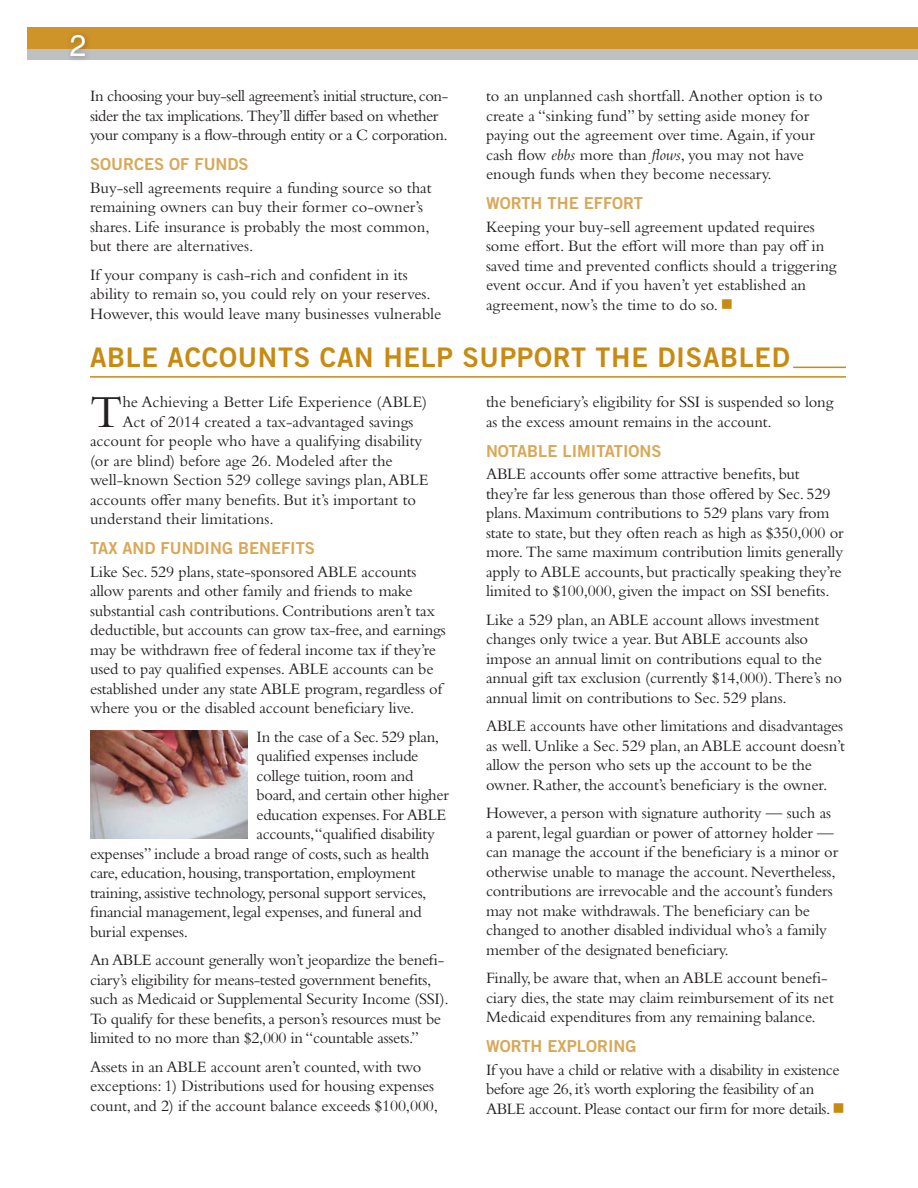
<style>
.page{position:relative;width:918px;height:1188px;background:#fff}
.page>*{position:absolute;margin:0;border:0;box-sizing:border-box;transform-origin:0 0}
.t1{font:47.85px "Bembo Std";color:#231f20}
.t2{font:30px "Helvetica LT Std";color:#fff}
.t3{font:27px "Trade Gothic LT Std Bd 2";letter-spacing:.025em;color:#c88a11}
.t4{font:16.5px/19.5px "Bembo Std";letter-spacing:-.01em;color:#231f20}
.t5{font:16.5px/19.5px "Bembo Std";letter-spacing:-.03em;color:#231f20}
.t6{font:16.5px "Trade Gothic LT Std Bd 2";color:#d9a757}
.s1{font-style:italic}
</style>
<div class="page">
<div style="left:27px;top:44px;width:891px;height:16px;background:#bec0c2"></div>
<div style="left:27px;top:27px;width:891px;height:22px;background:#ce9329"></div>
<hr style="left:793px;top:367px;width:53px;height:1px;background:#c88a11">
<hr style="left:90px;top:376px;width:756px;height:2px;background:#c88a11">
<img style="left:90px;top:730px;width:157px;height:108px">
<h2 class="t2" style="left:70px;top:28px;width:18px">2</h2>
<p class="t5" style="left:90px;top:88px;width:360px">In choosing your buy-sell agreement’s initial structure, con&shy;sider the tax implications. They’ll differ based on whether your company is a flow-through entity or a C corporation.</p>
<p class="t6" style="left:90px;top:155px;width:160px">SOURCES OF FUNDS</p>
<p class="t4" style="left:90px;top:179px;width:343px">Buy-sell agreements require a funding source so that remaining owners can buy their former co-owner’s shares. Life insurance is probably the most common, but there are alternatives.</p>
<p class="t4" style="left:90px;top:266px;width:353px">If your company is cash-rich and confident in its ability to remain so, you could rely on your reserves.<br>However, this would leave many businesses vulnerable</p>
<p class="t4" style="left:486px;top:88px;width:338px">to an unplanned cash shortfall. Another option is to create a “sinking fund” by setting aside money for paying out the agreement over time. Again, if your cash flow <span class="s1">ebbs</span> more than <span class="s1">flows</span>, you may not have enough funds when they become necessary.</p>
<p class="t6" style="left:486px;top:194px;width:159px">WORTH THE EFFORT</p>
<p class="t4" style="left:486px;top:218px;width:352px">Keeping your buy-sell agreement updated requires some effort. But the effort will more than pay off in saved time and prevented conflicts should a triggering event occur. And if you haven’t yet established an agreement, now’s the time to do so.</p>
<h3 class="t3" style="left:90px;top:342px;width:701px">ABLE ACCOUNTS CAN HELP SUPPORT THE DISABLED</h3>
<h1 class="t1" style="left:90px;top:393px;width:34px">T</h1>
<p class="t4" style="left:122px;top:394px;width:306px">he Achieving a Better Life Experience (ABLE)</p>
<p class="t4" style="left:122px;top:413px;width:293px">Act of 2014 created a tax-advantaged savings</p>
<p class="t4" style="left:90px;top:433px;width:334px">account for people who have a qualifying disability</p>
<p class="t4" style="left:90px;top:452px;width:304px">(or are blind) before age 26. Modeled after the</p>
<p class="t4" style="left:90px;top:472px;width:340px">well-known Section 529 college savings plan, ABLE</p>
<p class="t4" style="left:90px;top:491px;width:328px">accounts offer many benefits. But it’s important to</p>
<p class="t4" style="left:90px;top:511px;width:185px">understand their limitations.</p>
<p class="t6" style="left:90px;top:539px;width:227px">TAX AND FUNDING BENEFITS</p>
<p class="t4" style="left:90px;top:563px;width:357px">Like Sec. 529 plans, state-sponsored ABLE accounts allow parents and other family and friends to make substantial cash contributions. Contributions aren’t tax deductible, but accounts can grow tax-free, and earnings may be withdrawn free of federal income tax if they’re used to pay qualified expenses. ABLE accounts can be established under any state ABLE program, regardless of where you or the disabled account beneficiary live.</p>
<p class="t4" style="left:257px;top:728px;width:184px">In the case of a Sec. 529 plan,</p>
<p class="t4" style="left:257px;top:748px;width:164px">qualified expenses include</p>
<p class="t4" style="left:257px;top:767px;width:158px">college tuition, room and</p>
<p class="t4" style="left:257px;top:787px;width:194px">board, and certain other higher</p>
<p class="t4" style="left:257px;top:806px;width:191px">education expenses. For ABLE</p>
<p class="t4" style="left:257px;top:826px;width:180px">accounts,“qualified disability</p>
<p class="t4" style="left:90px;top:845px;width:341px">expenses” include a broad range of costs, such as health</p>
<p class="t4" style="left:90px;top:865px;width:327px">care, education, housing, transportation, employment</p>
<p class="t4" style="left:90px;top:884px;width:338px">training, assistive technology, personal support services,</p>
<p class="t4" style="left:90px;top:904px;width:333px">financial management, legal expenses, and funeral and</p>
<p class="t4" style="left:90px;top:923px;width:100px">burial expenses.</p>
<p class="t4" style="left:90px;top:952px;width:360px">An ABLE account generally won’t jeopardize the benefi&shy;ciary’s eligibility for means-tested government benefits, such as Medicaid or Supplemental Security Income (SSI).<br>To qualify for these benefits, a person’s resources must be limited to no more than $2,000 in “countable assets.”</p>
<p class="t4" style="left:90px;top:1058px;width:350px">Assets in an ABLE account aren’t counted, with two exceptions: 1) Distributions used for housing expenses count, and 2) if the account balance exceeds $100,000,</p>
<p class="t4" style="left:486px;top:394px;width:349px">the beneficiary’s eligibility for SSI is suspended so long as the excess amount remains in the account.</p>
<p class="t6" style="left:486px;top:441px;width:177px">NOTABLE LIMITATIONS</p>
<p class="t4" style="left:486px;top:466px;width:359px">ABLE accounts offer some attractive benefits, but they’re far less generous than those offered by Sec. 529 plans. Maximum contributions to 529 plans vary from state to state, but they often reach as high as $350,000 or more. The same maximum contribution limits generally apply to ABLE accounts, but practically speaking they’re limited to $100,000, given the impact on SSI benefits.</p>
<p class="t4" style="left:486px;top:611px;width:358px">Like a 529 plan, an ABLE account allows investment changes only twice a year. But ABLE accounts also impose an annual limit on contributions equal to the annual gift tax exclusion (currently $14,000). There’s no annual limit on contributions to Sec. 529 plans.</p>
<p class="t4" style="left:486px;top:718px;width:360px">ABLE accounts have other limitations and disadvantages as well. Unlike a Sec. 529 plan, an ABLE account doesn’t allow the person who sets up the account to be the owner. Rather, the account’s beneficiary is the owner.</p>
<p class="t4" style="left:486px;top:805px;width:354px">However, a person with signature authority — such as a parent, legal guardian or power of attorney holder — can manage the account if the beneficiary is a minor or otherwise unable to manage the account. Nevertheless, contributions are irrevocable and the account’s funders may not make withdrawals. The beneficiary can be changed to another disabled individual who’s a family member of the designated beneficiary.</p>
<p class="t4" style="left:486px;top:970px;width:349px">Finally, be aware that, when an ABLE account benefi&shy;ciary dies, the state may claim reimbursement of its net<br>Medicaid expenditures from any remaining balance.</p>
<p class="t6" style="left:486px;top:1037px;width:152px">WORTH EXPLORING</p>
<p class="t4" style="left:486px;top:1061px;width:355px">If you have a child or relative with a disability in existence before age 26, it’s worth exploring the feasibility of an<br>ABLE account. Please contact our firm for more details.</p>
</div>
